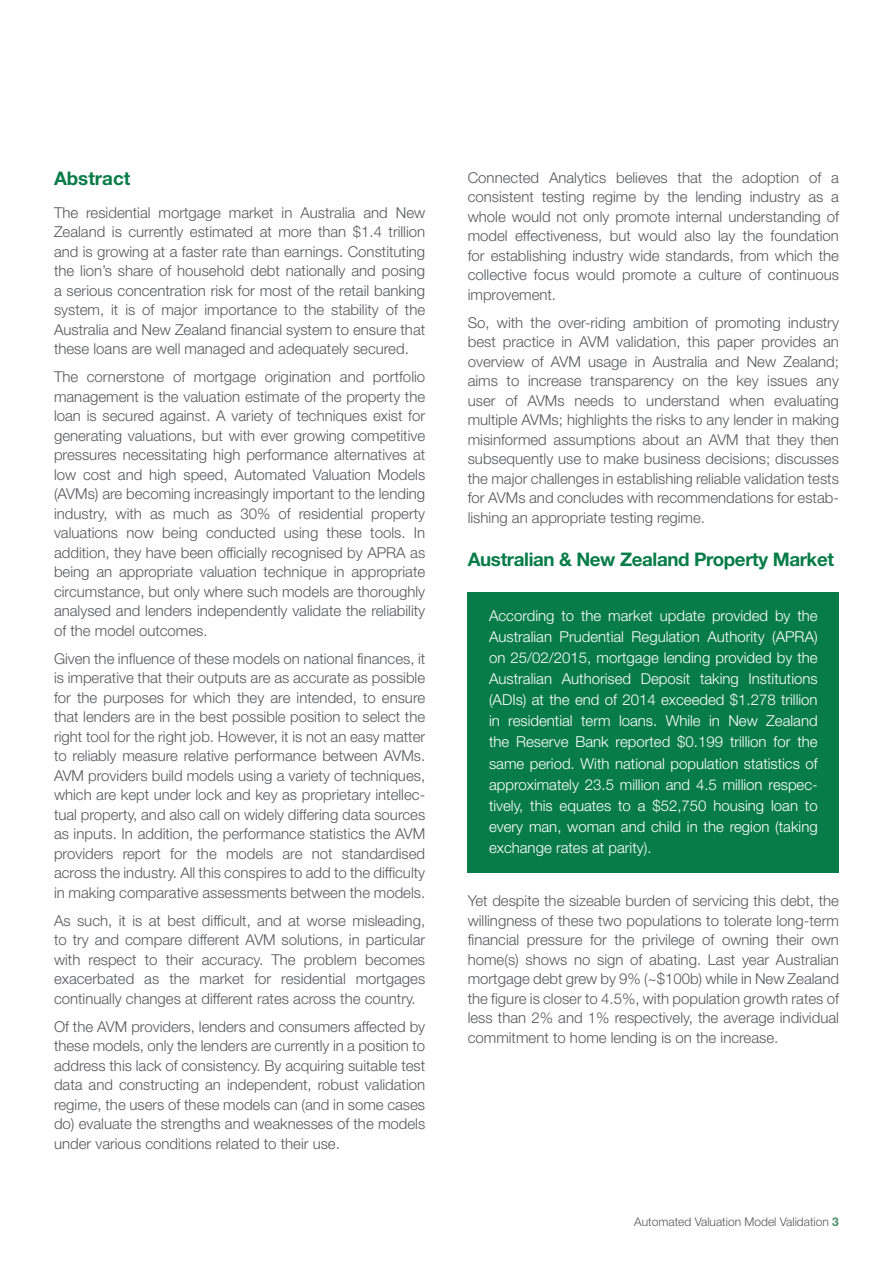
<style>
.page{position:relative;width:893px;height:1263px;background:#fff}
.page>*{position:absolute;margin:0;border:0;box-sizing:border-box;transform-origin:0 0}
.heading{font:700 18.75px "Helvetica Neue";letter-spacing:-.02em;color:#077c48}
.heading-2{font:700 18.75px "Helvetica Neue";color:#077c48}
.body{font:300 15px/19.5px "Helvetica Neue";color:#57585a;text-align:justify}
.boxed_copy{font:300 15px/21px "Helvetica Neue";color:#fff;text-align:justify}
.t1{font:300 12px "Helvetica Neue";color:#57585a}
.s1{font-weight:700;color:#4b8d62}
</style>
<div class="page">
<div style="left:468px;top:593px;width:371px;height:280px;background:#077c48"></div>
<p class="heading-2" style="left:54px;top:167px;width:78px">Abstract</p>
<p class="body" style="left:54px;top:202px;width:373px">The residential mortgage market in Australia and New Zealand is currently estimated at more than $1.4 trillion and is growing at a faster rate than earnings. Constituting the lion’s share of household debt nationally and posing a serious concentration risk for most of the retail banking system, it is of major importance to the stability of the Australia and New Zealand financial system to ensure that these loans are well managed and adequately secured.</p>
<p class="body" style="left:54px;top:367px;width:373px">The cornerstone of mortgage origination and portfolio management is the valuation estimate of the property the loan is secured against. A variety of techniques exist for generating valuations, but with ever growing competitive pressures necessitating high performance alternatives at low cost and high speed, Automated Valuation Models (AVMs) are becoming increasingly important to the lending industry, with as much as 30% of residential property valuations now being conducted using these tools. In addition, they have been officially recognised by APRA as being an appropriate valuation technique in appropriate circumstance, but only where such models are thoroughly analysed and lenders independently validate the reliability of the model outcomes.</p>
<p class="body" style="left:54px;top:648px;width:373px">Given the influence of these models on national finances, it is imperative that their outputs are as accurate as possible for the purposes for which they are intended, to ensure that lenders are in the best possible position to select the right tool for the right job. However, it is not an easy matter to reliably measure relative performance between AVMs.<br>AVM providers build models using a variety of techniques, which are kept under lock and key as proprietary intellec&shy;tual property, and also call on widely differing data sources as inputs. In addition, the performance statistics the AVM providers report for the models are not standardised across the industry. All this conspires to add to the difficulty in making comparative assessments between the models.</p>
<p class="body" style="left:54px;top:910px;width:373px">As such, it is at best difficult, and at worse misleading, to try and compare different AVM solutions, in particular with respect to their accuracy. The problem becomes exacerbated as the market for residential mortgages continually changes at different rates across the country.</p>
<p class="body" style="left:54px;top:1016px;width:373px">Of the AVM providers, lenders and consumers affected by these models, only the lenders are currently in a position to address this lack of consistency. By acquiring suitable test data and constructing an independent, robust validation regime, the users of these models can (and in some cases do) evaluate the strengths and weaknesses of the models under various conditions related to their use.</p>
<p class="body" style="left:468px;top:167px;width:373px">Connected Analytics believes that the adoption of a consistent testing regime by the lending industry as a whole would not only promote internal understanding of model effectiveness, but would also lay the foundation for establishing industry wide standards, from which the collective focus would promote a culture of continuous improvement.</p>
<p class="body" style="left:468px;top:312px;width:373px">So, with the over-riding ambition of promoting industry best practice in AVM validation, this paper provides an overview of AVM usage in Australia and New Zealand; aims to increase transparency on the key issues any user of AVMs needs to understand when evaluating multiple AVMs; highlights the risks to any lender in making misinformed assumptions about an AVM that they then subsequently use to make business decisions; discusses the major challenges in establishing reliable validation tests for AVMs and concludes with recommendations for estab&shy;lishing an appropriate testing regime.</p>
<p class="heading" style="left:468px;top:548px;width:368px">Australian &amp; New Zealand Property Market</p>
<p class="boxed_copy" style="left:489px;top:605px;width:330px">According to the market update provided by the Australian Prudential Regulation Authority (APRA) on 25/02/2015, mortgage lending provided by the Australian Authorised Deposit taking Institutions (ADIs) at the end of 2014 exceeded $1.278 trillion in residential term loans. While in New Zealand the Reserve Bank reported $0.199 trillion for the same period. With national population statistics of approximately 23.5 million and 4.5 million respec&shy;tively, this equates to a $52,750 housing loan to every man, woman and child in the region (taking exchange rates at parity).</p>
<p class="body" style="left:468px;top:891px;width:373px">Yet despite the sizeable burden of servicing this debt, the willingness of these two populations to tolerate long-term financial pressure for the privilege of owning their own home(s) shows no sign of abating. Last year Australian mortgage debt grew by 9% (~$100b) while in New Zealand the figure is closer to 4.5%, with population growth rates of less than 2% and 1% respectively, the average individual commitment to home lending is on the increase.</p>
<p class="t1" style="left:634px;top:1215px;width:206px">Automated Valuation Model Validation <span class="s1">3</span></p>
</div>
